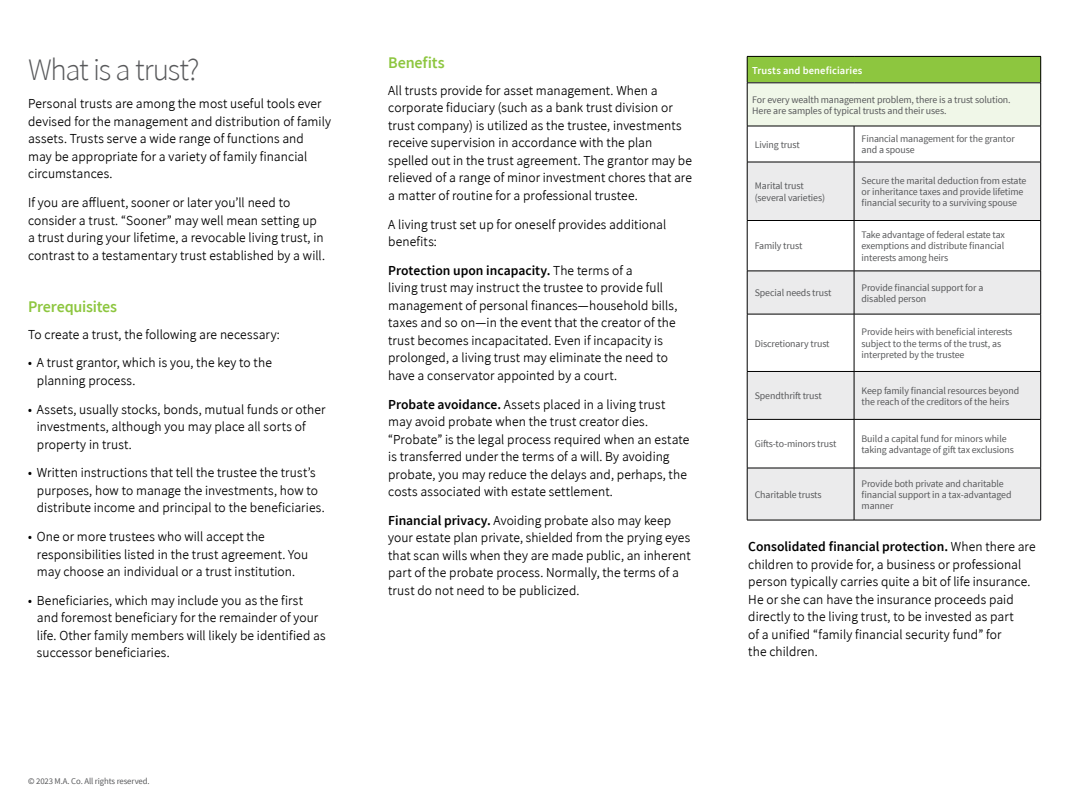
<style>
.page{position:relative;width:1069px;height:810px;background:#fff}
.page>*{position:absolute;margin:0;border:0;box-sizing:border-box;transform-origin:0 0}
.Regions_intro_copy{font:100 31.25px "Regions Sans";letter-spacing:-.045em;color:#58595b}
.Regions_Green_subhea{font:600 16.25px "Regions Sans";letter-spacing:-.01em;color:#8dc63f}
.Regions_Body_Copy{font:300 13.75px/17.5px "Regions Sans";color:#000}
.Regions_hanging_inde{font:300 13.75px/17.5px "Regions Sans";color:#000}
.Regions_box_head{font:600 10.62px "Regions Sans";letter-spacing:.015em;color:#fff}
.Regions_box_text{font:10px/11.2px "Regions Sans";letter-spacing:-.01em;color:#58595b}
.Regions_Source{font:8.75px "Regions Sans";letter-spacing:-.01em;color:#58595b}
.s1{font-weight:600}
</style>
<div class="page">
<div style="left:747px;top:56px;width:293px;height:27px;background:#8dc63f"></div>
<div style="left:747px;top:83px;width:293px;height:43px;background:#f0f7e8"></div>
<svg style="left:748px;top:163px;width:292px;height:357px;fill:#ebebec"></svg>
<hr style="left:747px;top:56px;width:107px;height:1px;background:#000">
<svg style="left:747px;top:57px;width:1px;height:26px"></svg>
<hr style="left:854px;top:56px;width:187px;height:1px;background:#000">
<svg style="left:1040px;top:57px;width:1px;height:26px"></svg>
<hr style="left:747px;top:83px;width:107px;height:1px;background:#000">
<hr style="left:747px;top:83px;width:1px;height:43px;background:#000">
<hr style="left:854px;top:83px;width:187px;height:1px;background:#000">
<hr style="left:1040px;top:83px;width:1px;height:43px;background:#000">
<hr style="left:747px;top:126px;width:107px;height:1px;background:#000">
<hr style="left:747px;top:126px;width:1px;height:36px;background:#000">
<hr style="left:854px;top:126px;width:187px;height:1px;background:#000">
<hr style="left:854px;top:126px;width:1px;height:36px;background:#000">
<hr style="left:1040px;top:126px;width:1px;height:36px;background:#000">
<hr style="left:747px;top:162px;width:107px;height:1px;background:#000">
<hr style="left:747px;top:162px;width:1px;height:58px;background:#000">
<hr style="left:854px;top:162px;width:187px;height:1px;background:#000">
<hr style="left:854px;top:162px;width:1px;height:58px;background:#000">
<hr style="left:1040px;top:162px;width:1px;height:58px;background:#000">
<hr style="left:747px;top:220px;width:107px;height:1px;background:#000">
<hr style="left:747px;top:221px;width:1px;height:50px;background:#000">
<hr style="left:854px;top:220px;width:187px;height:1px;background:#000">
<hr style="left:854px;top:221px;width:1px;height:50px;background:#000">
<hr style="left:1040px;top:221px;width:1px;height:50px;background:#000">
<hr style="left:747px;top:271px;width:107px;height:1px;background:#000">
<hr style="left:747px;top:271px;width:1px;height:43px;background:#000">
<hr style="left:854px;top:271px;width:187px;height:1px;background:#000">
<hr style="left:854px;top:271px;width:1px;height:43px;background:#000">
<hr style="left:1040px;top:271px;width:1px;height:43px;background:#000">
<hr style="left:747px;top:314px;width:107px;height:1px;background:#000">
<hr style="left:747px;top:314px;width:1px;height:57px;background:#000">
<hr style="left:854px;top:314px;width:187px;height:1px;background:#000">
<hr style="left:854px;top:314px;width:1px;height:57px;background:#000">
<hr style="left:1040px;top:314px;width:1px;height:57px;background:#000">
<hr style="left:747px;top:371px;width:107px;height:1px;background:#000">
<hr style="left:747px;top:372px;width:1px;height:47px;background:#000">
<hr style="left:854px;top:371px;width:187px;height:1px;background:#000">
<hr style="left:854px;top:372px;width:1px;height:47px;background:#000">
<hr style="left:1040px;top:372px;width:1px;height:47px;background:#000">
<hr style="left:747px;top:419px;width:107px;height:1px;background:#000">
<hr style="left:747px;top:420px;width:1px;height:48px;background:#000">
<hr style="left:854px;top:419px;width:187px;height:1px;background:#000">
<hr style="left:854px;top:420px;width:1px;height:48px;background:#000">
<hr style="left:1040px;top:420px;width:1px;height:48px;background:#000">
<hr style="left:747px;top:468px;width:107px;height:1px;background:#000">
<hr style="left:747px;top:468px;width:1px;height:52px;background:#000">
<hr style="left:854px;top:468px;width:187px;height:1px;background:#000">
<hr style="left:854px;top:468px;width:1px;height:52px;background:#000">
<hr style="left:1040px;top:468px;width:1px;height:52px;background:#000">
<hr style="left:747px;top:520px;width:107px;height:1px;background:#000">
<hr style="left:854px;top:520px;width:187px;height:1px;background:#000">
<p class="Regions_intro_copy" style="left:28px;top:50px;width:173px">What is a trust?</p>
<p class="Regions_Body_Copy" style="left:28px;top:95px;width:304px">Personal trusts are among the most useful tools ever devised for the management and distribution of family assets. Trusts serve a wide range of functions and may be appropriate for a variety of family financial circumstances.</p>
<p class="Regions_Body_Copy" style="left:28px;top:194px;width:298px">If you are affluent, sooner or later you’ll need to consider a trust. “Sooner” may well mean setting up a trust during your lifetime, a revocable living trust, in contrast to a testamentary trust established by a will.</p>
<p class="Regions_Green_subhea" style="left:28px;top:296px;width:91px">Prerequisites</p>
<p class="Regions_Body_Copy" style="left:28px;top:325px;width:253px">To create a trust, the following are necessary:</p>
<p class="Regions_hanging_inde" style="left:37px;top:354px;width:237px;text-indent:-9px">• A trust grantor, which is you, the key to the planning process.</p>
<p class="Regions_hanging_inde" style="left:37px;top:400px;width:290px;text-indent:-9px">• Assets, usually stocks, bonds, mutual funds or other investments, although you may place all sorts of property in trust.</p>
<p class="Regions_hanging_inde" style="left:37px;top:464px;width:289px;text-indent:-9px">• Written instructions that tell the trustee the trust’s purposes, how to manage the investments, how to distribute income and principal to the beneficiaries.</p>
<p class="Regions_hanging_inde" style="left:37px;top:528px;width:273px;text-indent:-9px">• One or more trustees who will accept the responsibilities listed in the trust agreement. You may choose an individual or a trust institution.</p>
<p class="Regions_hanging_inde" style="left:37px;top:592px;width:290px;text-indent:-9px">• Beneficiaries, which may include you as the first and foremost beneficiary for the remainder of your life. Other family members will likely be identified as successor beneficiaries.</p>
<p class="Regions_Source" style="left:28px;top:776px;width:123px">© 2023 M.A. Co. All rights reserved.</p>
<p class="Regions_Green_subhea" style="left:388px;top:52px;width:58px">Benefits</p>
<p class="Regions_Body_Copy" style="left:388px;top:82px;width:305px">All trusts provide for asset management. When a corporate fiduciary (such as a bank trust division or trust company) is utilized as the trustee, investments receive supervision in accordance with the plan spelled out in the trust agreement. The grantor may be relieved of a range of minor investment chores that are a matter of routine for a professional trustee.</p>
<p class="Regions_Body_Copy" style="left:388px;top:215px;width:280px">A living trust set up for oneself provides additional benefits:</p>
<p class="Regions_Body_Copy" style="left:388px;top:262px;width:291px"><span class="s1">Protection upon incapacity.</span> The terms of a<br>living trust may instruct the trustee to provide full management of personal finances—household bills, taxes and so on—in the event that the creator of the trust becomes incapacitated. Even if incapacity is prolonged, a living trust may eliminate the need to have a conservator appointed by a court.</p>
<p class="Regions_Body_Copy" style="left:388px;top:395px;width:303px"><span class="s1">Probate avoidance.</span> Assets placed in a living trust may avoid probate when the trust creator dies. “Probate” is the legal process required when an estate is transferred under the terms of a will. By avoiding probate, you may reduce the delays and, perhaps, the costs associated with estate settlement.</p>
<p class="Regions_Body_Copy" style="left:388px;top:512px;width:304px"><span class="s1">Financial privacy.</span> Avoiding probate also may keep your estate plan private, shielded from the prying eyes that scan wills when they are made public, an inherent part of the probate process. Normally, the terms of a trust do not need to be publicized.</p>
<p class="Regions_box_head" style="left:752px;top:63px;width:112px">Trusts and beneficiaries</p>
<p class="Regions_box_text" style="left:752px;top:94px;width:260px">For every wealth management problem, there is a trust solution.<br>Here are samples of typical trusts and their uses.</p>
<p class="Regions_box_text" style="left:755px;top:139px;width:47px">Living trust</p>
<p class="Regions_box_text" style="left:861px;top:133px;width:155px">Financial management for the grantor and a spouse</p>
<p class="Regions_box_text" style="left:755px;top:180px;width:72px">Marital trust (several varieties)</p>
<p class="Regions_box_text" style="left:861px;top:175px;width:166px">Secure the marital deduction from estate or inheritance taxes and provide lifetime financial security to a surviving spouse</p>
<p class="Regions_box_text" style="left:755px;top:240px;width:49px">Family trust</p>
<p class="Regions_box_text" style="left:861px;top:229px;width:145px;text-align:justify">Take advantage of federal estate tax exemptions and distribute financial interests among heirs</p>
<p class="Regions_box_text" style="left:755px;top:287px;width:78px">Special needs trust</p>
<p class="Regions_box_text" style="left:861px;top:282px;width:123px">Provide financial support for a disabled person</p>
<p class="Regions_box_text" style="left:755px;top:338px;width:76px">Discretionary trust</p>
<p class="Regions_box_text" style="left:861px;top:326px;width:152px">Provide heirs with beneficial interests subject to the terms of the trust, as interpreted by the trustee</p>
<p class="Regions_box_text" style="left:755px;top:390px;width:69px">Spendthrift trust</p>
<p class="Regions_box_text" style="left:861px;top:385px;width:159px">Keep family financial resources beyond the reach of the creditors of the heirs</p>
<p class="Regions_box_text" style="left:755px;top:438px;width:83px">Gifts-to-minors trust</p>
<p class="Regions_box_text" style="left:861px;top:433px;width:154px">Build a capital fund for minors while taking advantage of gift tax exclusions</p>
<p class="Regions_box_text" style="left:755px;top:489px;width:68px">Charitable trusts</p>
<p class="Regions_box_text" style="left:861px;top:478px;width:151px">Provide both private and charitable financial support in a tax-advantaged manner</p>
<p class="Regions_Body_Copy" style="left:748px;top:538px;width:289px"><span class="s1">Consolidated financial protection.</span> When there are children to provide for, a business or professional person typically carries quite a bit of life insurance.<br>He or she can have the insurance proceeds paid directly to the living trust, to be invested as part<br>of a unified “family financial security fund” for<br>the children.</p>
</div>
